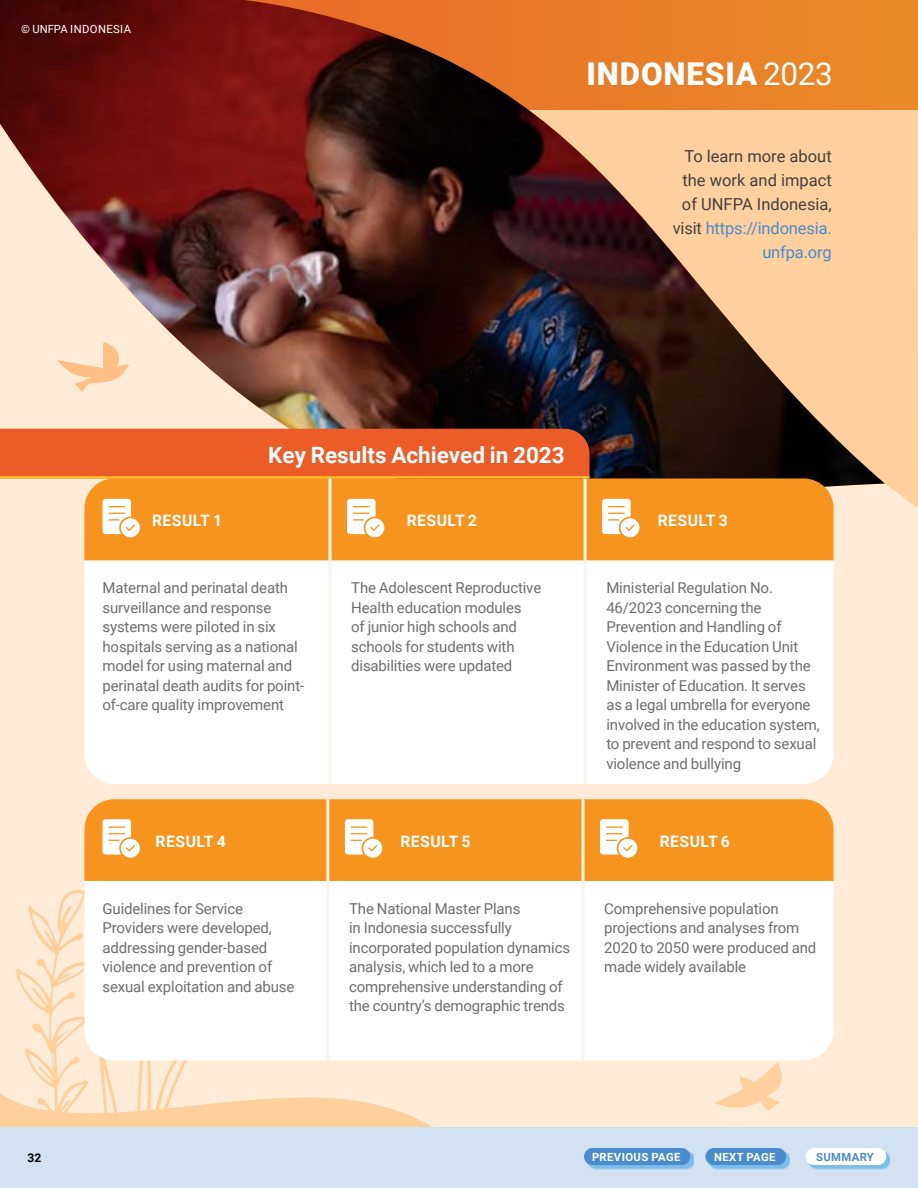
<style>
.page{position:relative;width:918px;height:1188px;background:#ffebd6}
.page>*{position:absolute;margin:0;border:0;box-sizing:border-box;transform-origin:0 0}
.t1{font:900 31.5px "Roboto";letter-spacing:.025em;color:#fff}
.t2{font:700 22.5px "Roboto";color:#fff}
.t3{font:16.5px/24px "Roboto";color:#414042;text-align:right}
.t4{font:700 15.75px "Roboto";letter-spacing:.03em;color:#fff}
.t5{font:15px/19.5px "Roboto";letter-spacing:-.01em;color:#6d6e71}
.t6{font:700 12px "Roboto";color:#000}
.t7{font:700 11.25px "Roboto";letter-spacing:.035em;color:#fff}
.t8{font:11.25px "Roboto";letter-spacing:.035em;color:#fff}
.t9{font:700 11.25px "Roboto";letter-spacing:.035em;color:#4a8bcd}
.s1{font-weight:400}
.s2{color:#4a8bcd}
</style>
<div class="page">
<svg style="left:0;top:1093px;width:508px;height:35px;fill:#fed09e"></svg>
<svg style="left:16px;top:890px;width:186px;height:238px"></svg>
<div style="left:0;top:1128px;width:918px;height:60px;background:#d2e2f3"></div>
<div style="left:885px;top:110px;width:33px;height:398px;background:#fed09e"></div>
<div style="left:0;top:0;width:918px;height:110px;background:#ea8928"></div>
<svg style="left:714px;top:1063px;width:68px;height:47px"></svg>
<img style="left:0;top:0;width:885px;height:487px">
<svg style="left:587px;top:1152px;width:107px;height:18px"></svg>
<div style="left:584px;top:1148px;width:106px;height:17px;background:#4a8bcd;border-radius:8px"></div>
<svg style="left:708px;top:1152px;width:82px;height:18px"></svg>
<div style="left:705px;top:1148px;width:81px;height:17px;background:#4a8bcd;border-radius:8px"></div>
<svg style="left:808px;top:1152px;width:82px;height:18px"></svg>
<div style="left:806px;top:1148px;width:80px;height:17px;background:#fff;border-radius:8px"></div>
<div style="left:0;top:429px;width:589px;height:47px;background:#eb5c28"></div>
<hr style="left:0;top:476px;width:589px;height:2px;background:#ffc222">
<div style="left:84px;top:478px;width:750px;height:83px;background:#f7941e"></div>
<div style="left:84px;top:561px;width:750px;height:223px;background:#fff"></div>
<hr style="left:328px;top:478px;width:3px;height:83px;background:#f7f6ef">
<hr style="left:328px;top:561px;width:3px;height:223px;background:#f7f6ef">
<hr style="left:584px;top:561px;width:3px;height:223px;background:#f7f6ef">
<hr style="left:584px;top:478px;width:3px;height:83px;background:#f7f6ef">
<svg style="left:103px;top:499px;width:37px;height:38px"></svg>
<svg style="left:347px;top:499px;width:37px;height:38px"></svg>
<svg style="left:602px;top:499px;width:38px;height:38px"></svg>
<div style="left:84px;top:799px;width:750px;height:82px;background:#f7941e"></div>
<div style="left:84px;top:881px;width:750px;height:179px;background:#fff"></div>
<hr style="left:326px;top:881px;width:3px;height:179px;background:#f7f6ef">
<hr style="left:581px;top:881px;width:3px;height:179px;background:#f7f6ef">
<hr style="left:326px;top:799px;width:3px;height:82px;background:#f7f6ef">
<hr style="left:581px;top:799px;width:3px;height:82px;background:#f7f6ef">
<svg style="left:103px;top:819px;width:37px;height:39px"></svg>
<svg style="left:345px;top:819px;width:37px;height:39px"></svg>
<svg style="left:600px;top:819px;width:37px;height:39px"></svg>
<p class="t8" style="left:21px;top:21px;width:111px">© UNFPA INDONESIA</p>
<h1 class="t1" style="left:587px;top:52px;width:248px">INDONESIA <span class="s1">2023</span></h1>
<p class="t3" style="left:673px;top:143px;width:161px">To learn more about the work and impact of UNFPA Indonesia, visit <span class="s2">https://indonesia. unfpa.org</span></p>
<h2 class="t2" style="left:268px;top:439px;width:298px">Key Results Achieved in 2023</h2>
<p class="t4" style="left:152px;top:510px;width:72px">RESULT 1</p>
<p class="t4" style="left:407px;top:510px;width:72px">RESULT 2</p>
<p class="t4" style="left:658px;top:510px;width:72px">RESULT 3</p>
<p class="t5" style="left:103px;top:578px;width:203px">Maternal and perinatal death surveillance and response systems were piloted in six hospitals serving as a national model for using maternal and perinatal death audits for point&shy;of-care quality improvement</p>
<p class="t5" style="left:351px;top:578px;width:192px">The Adolescent Reproductive<br>Health education modules<br>of junior high schools and schools for students with disabilities were updated</p>
<p class="t5" style="left:606px;top:578px;width:215px">Ministerial Regulation No.<br>46/2023 concerning the<br>Prevention and Handling of<br>Violence in the Education Unit<br>Environment was passed by the<br>Minister of Education. It serves as a legal umbrella for everyone involved in the education system, to prevent and respond to sexual violence and bullying</p>
<p class="t4" style="left:156px;top:830px;width:72px">RESULT 4</p>
<p class="t4" style="left:400px;top:830px;width:72px">RESULT 5</p>
<p class="t4" style="left:660px;top:830px;width:72px">RESULT 6</p>
<p class="t5" style="left:103px;top:898px;width:193px">Guidelines for Service<br>Providers were developed, addressing gender-based violence and prevention of sexual exploitation and abuse</p>
<p class="t5" style="left:349px;top:898px;width:223px">The National Master Plans<br>in Indonesia successfully incorporated population dynamics analysis, which led to a more comprehensive understanding of the country’s demographic trends</p>
<p class="t5" style="left:604px;top:898px;width:214px">Comprehensive population projections and analyses from<br>2020 to 2050 were produced and made widely available</p>
<p class="t6" style="left:28px;top:1149px;width:15px">32</p>
<p class="t7" style="left:592px;top:1149px;width:90px">PREVIOUS PAGE</p>
<p class="t7" style="left:714px;top:1149px;width:63px">NEXT PAGE</p>
<p class="t9" style="left:816px;top:1149px;width:59px">SUMMARY</p>
</div>
